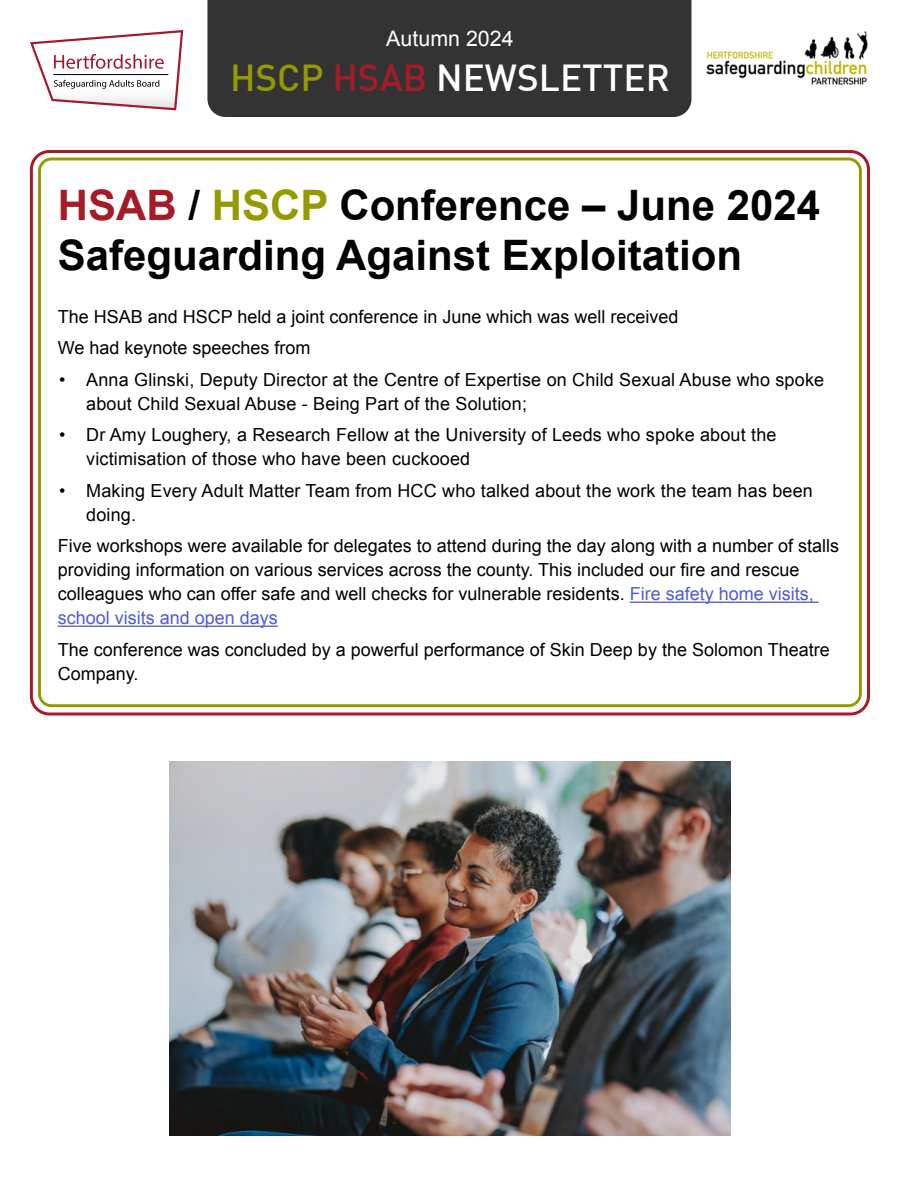
<style>
.page{position:relative;width:900px;height:1200px;background:#fff}
.page>*{position:absolute;margin:0;border:0;box-sizing:border-box;transform-origin:0 0}
.t1{font:700 42px/50.4px "Arial";color:#020203}
.t2{font:500 36.9px "DIN";color:#fff}
.t3{font:21.45px "Arial";color:#fff}
.t4{font:18px/24px "Arial";color:#020203}
.s1{color:#959a00}
.s2{color:#a51b27}
.s3{color:#4f5cd6}
</style>
<div class="page">
<div style="left:30px;top:150px;width:840px;height:566px;border:3px solid #a51b27;border-radius:18px"></div>
<div style="left:207px;top:0;width:484px;height:117px;background:#333"></div>
<img style="left:706px;top:31px;width:162px;height:54px">
<svg style="left:30px;top:30px;width:154px;height:81px"></svg>
<div style="left:38px;top:158px;width:824px;height:549px;border:3px solid #959a00;border-radius:12px"></div>
<hr style="left:630px;top:602px;width:189px;height:1px;background:#4f5cd6">
<hr style="left:58px;top:626px;width:220px;height:1px;background:#4f5cd6">
<img style="left:169px;top:762px;width:562px;height:374px">
<p class="t3" style="left:386px;top:24px;width:129px">Autumn 2024</p>
<p class="t2" style="left:230px;top:54px;width:441px"><span class="s1">HSCP</span> <span class="s2">HSAB</span> NEWSLETTER</p>
<h2 class="t1" style="left:58px;top:181px;width:764px"><span class="s2">HSAB</span> / <span class="s1">HSCP</span> Conference – June 2024<br>Safeguarding Against Exploitation</h2>
<p class="t4" style="left:58px;top:305px;width:622px">The HSAB and HSCP held a joint conference in June which was well received</p>
<p class="t4" style="left:58px;top:336px;width:254px">We had keynote speeches from</p>
<p class="t4" style="left:86px;top:368px;width:739px;text-indent:-27px">• Anna Glinski, Deputy Director at the Centre of Expertise on Child Sexual Abuse who spoke about Child Sexual Abuse - Being Part of the Solution;</p>
<p class="t4" style="left:86px;top:423px;width:692px;text-indent:-27px">• Dr Amy Loughery, a Research Fellow at the University of Leeds who spoke about the victimisation of those who have been cuckooed</p>
<p class="t4" style="left:86px;top:479px;width:728px;text-indent:-27px">• Making Every Adult Matter Team from HCC who talked about the work the team has been doing.</p>
<p class="t4" style="left:58px;top:534px;width:783px">Five workshops were available for delegates to attend during the day along with a number of stalls providing information on various services across the county. This included our fire and rescue colleagues who can offer safe and well checks for vulnerable residents. <span class="s3">Fire safety home visits, school visits and open days</span></p>
<p class="t4" style="left:58px;top:638px;width:774px">The conference was concluded by a powerful performance of Skin Deep by the Solomon Theatre<br>Company.</p>
</div>
